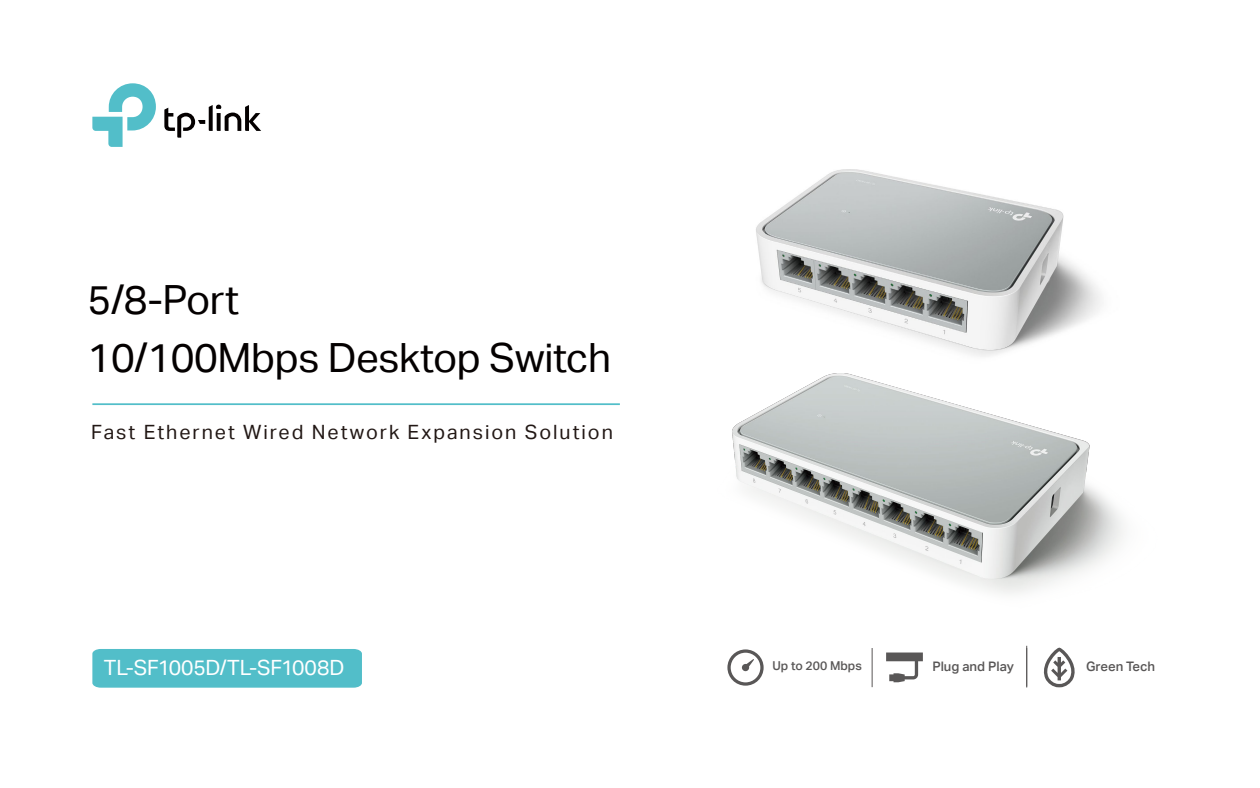
<style>
.page{position:relative;width:1260px;height:788px;background:#fff}
.page>*{position:absolute;margin:0;border:0;box-sizing:border-box;transform-origin:0 0}
.t1{font:40.25px/58.6px "TP Link Aktiv Regular";letter-spacing:-.01em;color:#040000}
.t2{font:21px "TP Link Aktiv Regular";letter-spacing:-.01em;color:#fff}
.t3{font:19.69px "TP Link Aktiv Regular";letter-spacing:.1em;color:#221815}
.t4{font:13.12px "TP Link Aktiv Medium";color:#595757}
.t5{font:12.25px "TP Link Aktiv Medium";color:#595757}
</style>
<div class="page">
<div style="left:92px;top:649px;width:270px;height:38px;background:#52bec9"></div>
<svg style="left:92px;top:83px;width:64px;height:64px"></svg>
<svg style="left:164px;top:105px;width:97px;height:33px"></svg>
<hr style="left:92px;top:403px;width:528px;height:2px;background:#52bec9">
<hr style="left:872px;top:648px;width:1px;height:39px;background:#595757">
<hr style="left:1026px;top:645px;width:1px;height:42px;background:#595757">
<svg style="left:1043px;top:647px;width:32px;height:40px"></svg>
<img style="left:732px;top:373px;width:392px;height:221px">
<svg style="left:727px;top:649px;width:37px;height:36px"></svg>
<svg style="left:886px;top:652px;width:37px;height:30px"></svg>
<img style="left:756px;top:169px;width:345px;height:188px">
<h1 class="t1" style="left:88px;top:270px;width:525px">5/8-Port<br>10/100Mbps Desktop Switch</h1>
<p class="t3" style="left:91px;top:420px;width:523px">Fast Ethernet Wired Network Expansion Solution</p>
<p class="t2" style="left:104px;top:655px;width:242px">TL-SF1005D/TL-SF1008D</p>
<p class="t5" style="left:772px;top:659px;width:91px">Up to 200 Mbps</p>
<p class="t4" style="left:932px;top:658px;width:83px">Plug and Play</p>
<p class="t4" style="left:1086px;top:658px;width:71px">Green Tech</p>
</div>
